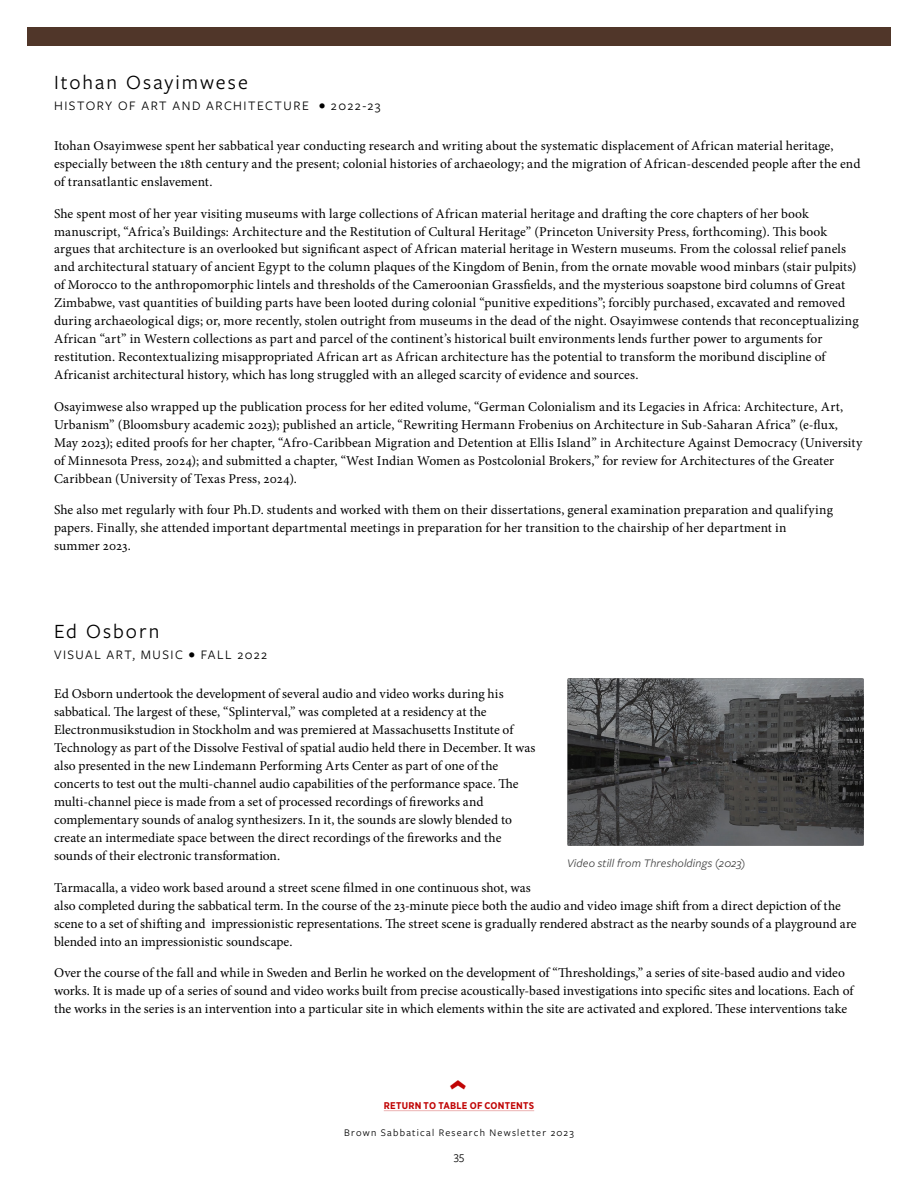
<style>
.page{position:relative;width:918px;height:1188px;background:#fff}
.page>*{position:absolute;margin:0;border:0;box-sizing:border-box;transform-origin:0 0}
.t1{font:700 34.5px "Gotham Narrow";color:#c00404}
.t2{font:21px "Freight Sans Pro";letter-spacing:.095em;color:#000}
.t3{font:13.5px/18px "Minion Pro";letter-spacing:.005em;color:#000}
.t4{font:13.5px "Freight Sans Pro";letter-spacing:.11em;color:#000}
.t5{font:italic 12px "Freight Sans Pro";letter-spacing:.01em;color:#404040}
.t6{font:12px "Freight Sans Pro";color:#000}
.t7{font:10.5px "Freight Sans Pro";letter-spacing:.12em;color:#000}
.t8{font:700 9.75px "Gotham Narrow";letter-spacing:.025em;color:#c00404}
</style>
<div class="page">
<div style="left:27px;top:27px;width:864px;height:18px;background:#503629"></div>
<hr style="left:384px;top:1110px;width:150px;height:1px;background:#ecb4b4">
<img style="left:567px;top:678px;width:297px;height:167px">
<h1 class="t2" style="left:54px;top:69px;width:195px">Itohan Osayimwese</h1>
<h2 class="t4" style="left:54px;top:97px;width:328px">HISTORY OF ART AND ARCHITECTURE • 2022-23</h2>
<p class="t3" style="left:54px;top:137px;width:808px">Itohan Osayimwese spent her sabbatical year conducting research and writing about the systematic displacement of African material heritage, especially between the 18th century and the present; colonial histories of archaeology; and the migration of African-descended people after the end of transatlantic enslavement.</p>
<p class="t3" style="left:54px;top:204px;width:806px">She spent most of her year visiting museums with large collections of African material heritage and drafting the core chapters of her book manuscript, “Africa’s Buildings: Architecture and the Restitution of Cultural Heritage” (Princeton University Press, forthcoming). This book argues that architecture is an overlooked but significant aspect of African material heritage in Western museums. From the colossal relief panels and architectural statuary of ancient Egypt to the column plaques of the Kingdom of Benin, from the ornate movable wood minbars (stair pulpits) of Morocco to the anthropomorphic lintels and thresholds of the Cameroonian Grassfields, and the mysterious soapstone bird columns of Great Zimbabwe, vast quantities of building parts have been looted during colonial “punitive expeditions”; forcibly purchased, excavated and removed during archaeological digs; or, more recently, stolen outright from museums in the dead of the night. Osayimwese contends that reconceptualizing African “art” in Western collections as part and parcel of the continent’s historical built environments lends further power to arguments for restitution. Recontextualizing misappropriated African art as African architecture has the potential to transform the moribund discipline of Africanist architectural history, which has long struggled with an alleged scarcity of evidence and sources.</p>
<p class="t3" style="left:54px;top:398px;width:810px">Osayimwese also wrapped up the publication process for her edited volume, “German Colonialism and its Legacies in Africa: Architecture, Art, Urbanism” (Bloomsbury academic 2023); published an article, “Rewriting Hermann Frobenius on Architecture in Sub-Saharan Africa” (e-flux, May 2023); edited proofs for her chapter, “Afro-Caribbean Migration and Detention at Ellis Island” in Architecture Against Democracy (University of Minnesota Press, 2024); and submitted a chapter, “West Indian Women as Postcolonial Brokers,” for review for Architectures of the Greater Caribbean (University of Texas Press, 2024).</p>
<p class="t3" style="left:54px;top:501px;width:780px">She also met regularly with four Ph.D. students and worked with them on their dissertations, general examination preparation and qualifying papers. Finally, she attended important departmental meetings in preparation for her transition to the chairship of her department in summer 2023.</p>
<h1 class="t2" style="left:54px;top:617px;width:107px">Ed Osborn</h1>
<h2 class="t4" style="left:54px;top:645px;width:215px">VISUAL ART, MUSIC • FALL 2022</h2>
<p class="t3" style="left:54px;top:685px;width:483px">Ed Osborn undertook the development of several audio and video works during his sabbatical. The largest of these, “Splinterval,” was completed at a residency at the Electronmusikstudion in Stockholm and was premiered at Massachusetts Institute of Technology as part of the Dissolve Festival of spatial audio held there in December. It was also presented in the new Lindemann Performing Arts Center as part of one of the concerts to test out the multi-channel audio capabilities of the performance space. The multi-channel piece is made from a set of processed recordings of fireworks and complementary sounds of analog synthesizers. In it, the sounds are slowly blended to create an intermediate space between the direct recordings of the fireworks and the sounds of their electronic transformation.</p>
<p class="t3" style="left:54px;top:879px;width:804px">Tarmacalla, a video work based around a street scene filmed in one continuous shot, was<br>also completed during the sabbatical term. In the course of the 23-minute piece both the audio and video image shift from a direct depiction of the scene to a set of shifting and impressionistic representations. The street scene is gradually rendered abstract as the nearby sounds of a playground are blended into an impressionistic soundscape.</p>
<p class="t3" style="left:54px;top:964px;width:801px">Over the course of the fall and while in Sweden and Berlin he worked on the development of “Thresholdings,” a series of site-based audio and video works. It is made up of a series of sound and video works built from precise acoustically-based investigations into specific sites and locations. Each of the works in the series is an intervention into a particular site in which elements within the site are activated and explored. These interventions take</p>
<p class="t5" style="left:567px;top:855px;width:180px">Video still from Thresholdings (2023)</p>
<h1 class="t1" style="left:483px;top:1079px;width:13px;rotate:90deg">‹</h1>
<p class="t8" style="left:384px;top:1099px;width:152px">RETURN TO TABLE OF CONTENTS</p>
<p class="t7" style="left:344px;top:1126px;width:231px">Brown Sabbatical Research Newsletter 2023</p>
<p class="t6" style="left:454px;top:1148px;width:12px">35</p>
</div>
